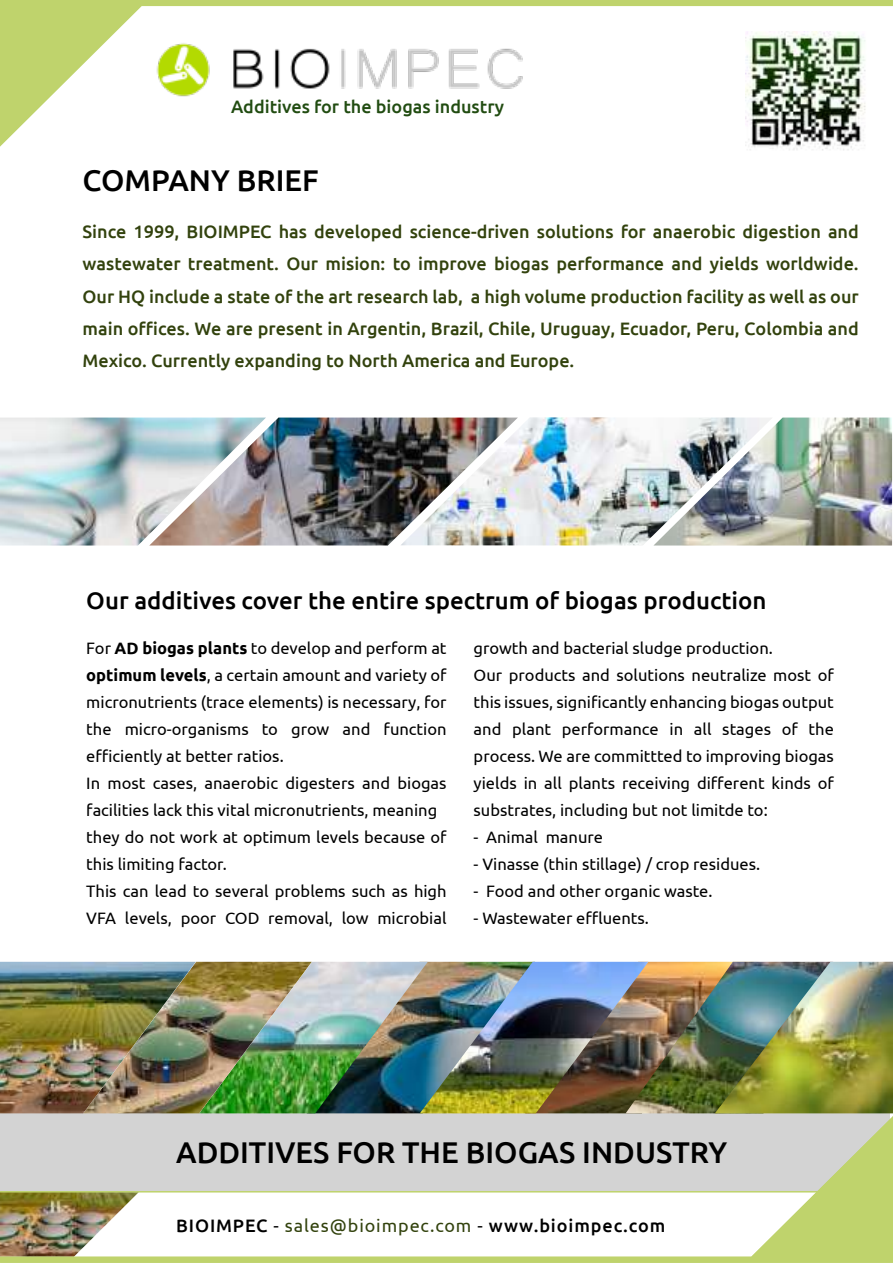
<style>
.page{position:relative;width:893px;height:1263px;background:#fff}
.page>*{position:absolute;margin:0;border:0;box-sizing:border-box;transform-origin:0 0}
.t1{font:500 30px "Ubuntu";color:#000}
.t2{font:500 24px "Ubuntu";color:#000}
.t3{font:500 18px/32.4px "Ubuntu";color:#32420d;text-align:justify}
.t4{font:500 18px "Ubuntu";letter-spacing:.05em;color:#000}
.t5{font:500 18px "Ubuntu";color:#214c11}
.t6{font:16.5px/27px "Ubuntu";color:#000}
.s1{font-weight:700}
.s2{font-weight:400}
.s3{font-weight:400;color:#32420d}
</style>
<div class="page">
<div style="left:0;top:1113px;width:889px;height:79px;background:#d3d3d3"></div>
<img style="left:428px;top:962px;width:198px;height:151px">
<img style="left:626px;top:962px;width:89px;height:151px">
<img style="left:715px;top:962px;width:178px;height:151px">
<img style="left:312px;top:962px;width:116px;height:151px">
<img style="left:196px;top:962px;width:116px;height:151px">
<img style="left:0;top:962px;width:196px;height:151px">
<svg style="left:0;top:0;width:893px;height:147px"></svg>
<img style="left:773px;top:418px;width:119px;height:127px">
<img style="left:266px;top:418px;width:134px;height:127px">
<img style="left:400px;top:417px;width:373px;height:128px">
<img style="left:0;top:418px;width:266px;height:127px">
<img style="left:746px;top:32px;width:120px;height:119px">
<svg style="left:0;top:1116px;width:893px;height:147px"></svg>
<hr style="left:0;top:1191px;width:893px;height:1px;background:#bfd36c">
<p class="t5" style="left:231px;top:95px;width:275px">Additives for the biogas industry</p>
<h1 class="t1" style="left:83px;top:162px;width:238px">COMPANY BRIEF</h1>
<p class="t3" style="left:83px;top:214px;width:778px">Since 1999, BIOIMPEC has developed science-driven solutions for anaerobic digestion and wastewater treatment. Our mision: to improve biogas performance and yields worldwide.<br>Our HQ include a state of the art research lab, a high volume production facility as well as our main offices. We are present in Argentin, Brazil, Chile, Uruguay, Ecuador, Peru, Colombia and Mexico. Currently expanding to North America and Europe.</p>
<h2 class="t2" style="left:86px;top:585px;width:682px">Our additives cover the entire spectrum of biogas production</h2>
<p class="t6" style="left:86px;top:634px;width:362px">For <span class="s1">AD biogas plants</span> to develop and perform at <span class="s1">optimum levels</span>, a certain amount and variety of micronutrients (trace elements) is necessary, for the micro-organisms to grow and function efficiently at better ratios.<br>In most cases, anaerobic digesters and biogas facilities lack this vital micronutrients, meaning they do not work at optimum levels because of this limiting factor.<br>This can lead to several problems such as high VFA levels, poor COD removal, low microbial</p>
<p class="t6" style="left:474px;top:634px;width:362px">growth and bacterial sludge production.<br>Our products and solutions neutralize most of this issues, significantly enhancing biogas output and plant performance in all stages of the process. We are committted to improving biogas yields in all plants receiving different kinds of substrates, including but not limitde to:</p>
<p class="t6" style="left:474px;top:823px;width:131px">- Animal manure</p>
<p class="t6" style="left:474px;top:850px;width:288px">- Vinasse (thin stillage) / crop residues.</p>
<p class="t6" style="left:474px;top:877px;width:240px">- Food and other organic waste.</p>
<p class="t6" style="left:474px;top:904px;width:177px">- Wastewater effluents.</p>
<h1 class="t1" style="left:176px;top:1133px;width:552px">ADDITIVES FOR THE BIOGAS INDUSTRY</h1>
<p class="t4" style="left:176px;top:1214px;width:491px">BIOIMPEC <span class="s2">-</span> <span class="s3">sales@bioimpec.com</span> <span class="s2">-</span> www.bioimpec.com</p>
</div>
